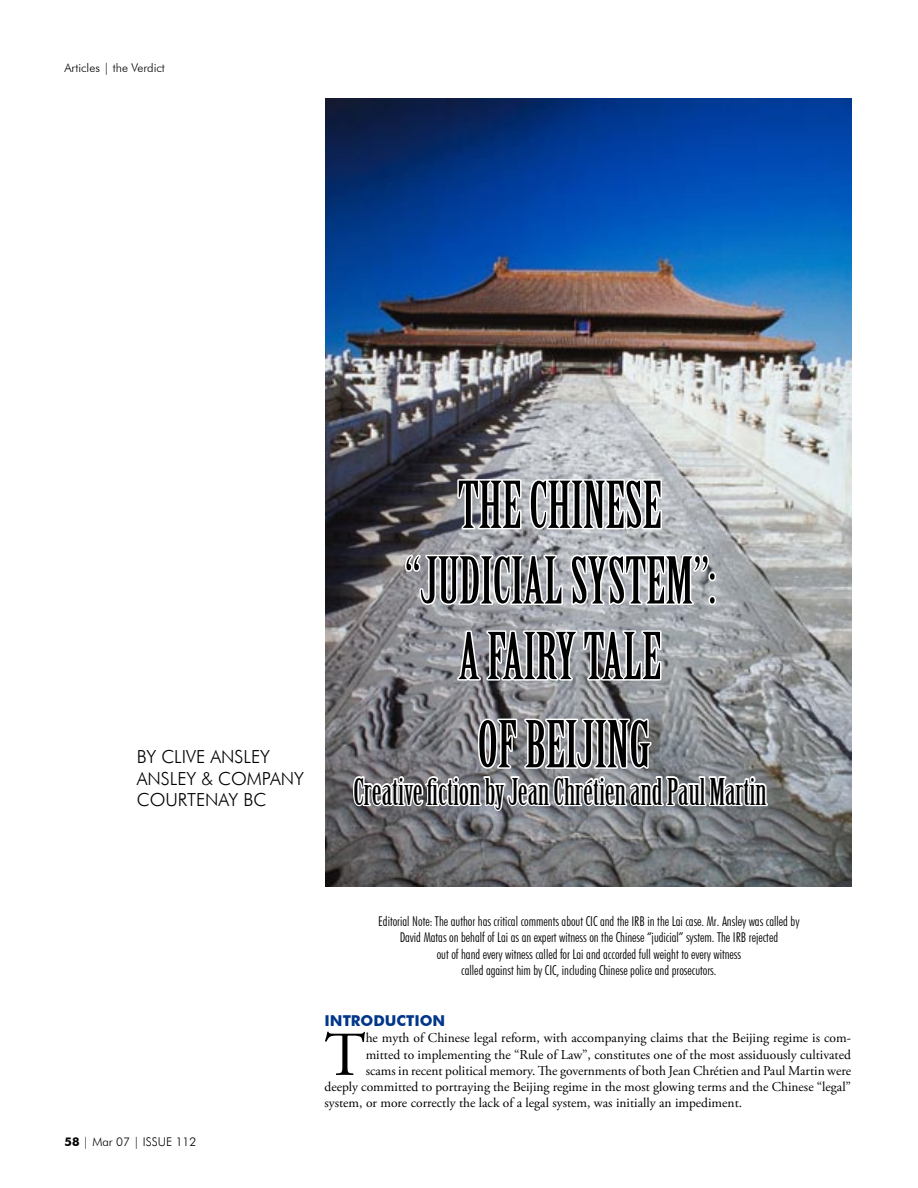
<style>
.page{position:relative;width:918px;height:1188px;background:#fff}
.page>*{position:absolute;margin:0;border:0;box-sizing:border-box;transform-origin:0 0}
.t1{font:63px/75.6px "Birch";color:#000;text-align:center}
.paragraph_1-justified{font:62.4px "Adobe Garamond Pro";color:#000}
.t2{font:36px "Birch";color:#000}
.t3{font:300 18px "Futura BT";color:#000}
.heading_1-10pt_bold{font:700 15px "Futura BT";color:#01368a}
.paragraph_1-justified-2{font:13.5px "Adobe Garamond Pro";color:#000}
.paragraph_1-normal{font:300 condensed 13.5px/16.2px "Futura BT";color:#000;text-align:center}
.t4{font:300 12px "Futura BT";color:#000}
.s1{font-weight:700}
</style>
<div class="page">
<img style="left:326px;top:98px;width:526px;height:789px">
<svg style="left:351px;top:477px;width:418px;height:381px"></svg>
<p class="t4" style="left:64px;top:61px;width:102px">Articles | the Verdict</p>
<p class="t3" style="left:137px;top:746px;width:135px">BY CLIVE ANSLEY</p>
<p class="t3" style="left:137px;top:767px;width:169px">ANSLEY &amp; COMPANY</p>
<p class="t3" style="left:137px;top:789px;width:131px">COURTENAY BC</p>
<p class="t1" style="left:405px;top:470px;width:312px">THE CHINESE “JUDICIAL SYSTEM”:<br>A FAIRY TALE</p>
<p class="t1" style="left:478px;top:709px;width:174px">OF BEIJING</p>
<p class="t2" style="left:353px;top:773px;width:415px">Creative fiction by Jean Chrétien and Paul Martin</p>
<p class="t4" style="left:64px;top:1135px;width:133px"><span class="s1">58</span> | Mar 07 | ISSUE 112</p>
<p class="paragraph_1-normal" style="left:378px;top:913px;width:423px">Editorial Note: The author has critical comments about CIC and the IRB in the Lai case. Mr. Ansley was called by David Matas on behalf of Lai as an expert witness on the Chinese “judicial” system. The IRB rejected<br>out of hand every witness called for Lai and accorded full weight to every witness<br>called against him by CIC, including Chinese police and prosecutors.</p>
<p class="heading_1-10pt_bold" style="left:325px;top:1012px;width:122px">INTRODUCTION</p>
<p class="paragraph_1-justified" style="left:325px;top:1018px;width:43px">T</p>
<p class="paragraph_1-justified-2" style="left:366px;top:1030px;width:487px">he myth of Chinese legal reform, with accompanying claims that the Beijing regime is com-</p>
<p class="paragraph_1-justified-2" style="left:366px;top:1046px;width:487px">mitted to implementing the “Rule of Law”, constitutes one of the most assiduously cultivated</p>
<p class="paragraph_1-justified-2" style="left:366px;top:1062px;width:487px">scams in recent political memory. The governments of both Jean Chrétien and Paul Martin were</p>
<p class="paragraph_1-justified-2" style="left:325px;top:1079px;width:528px">deeply committed to portraying the Beijing regime in the most glowing terms and the Chinese “legal”</p>
<p class="paragraph_1-justified-2" style="left:325px;top:1095px;width:419px">system, or more correctly the lack of a legal system, was initially an impediment.</p>
</div>
